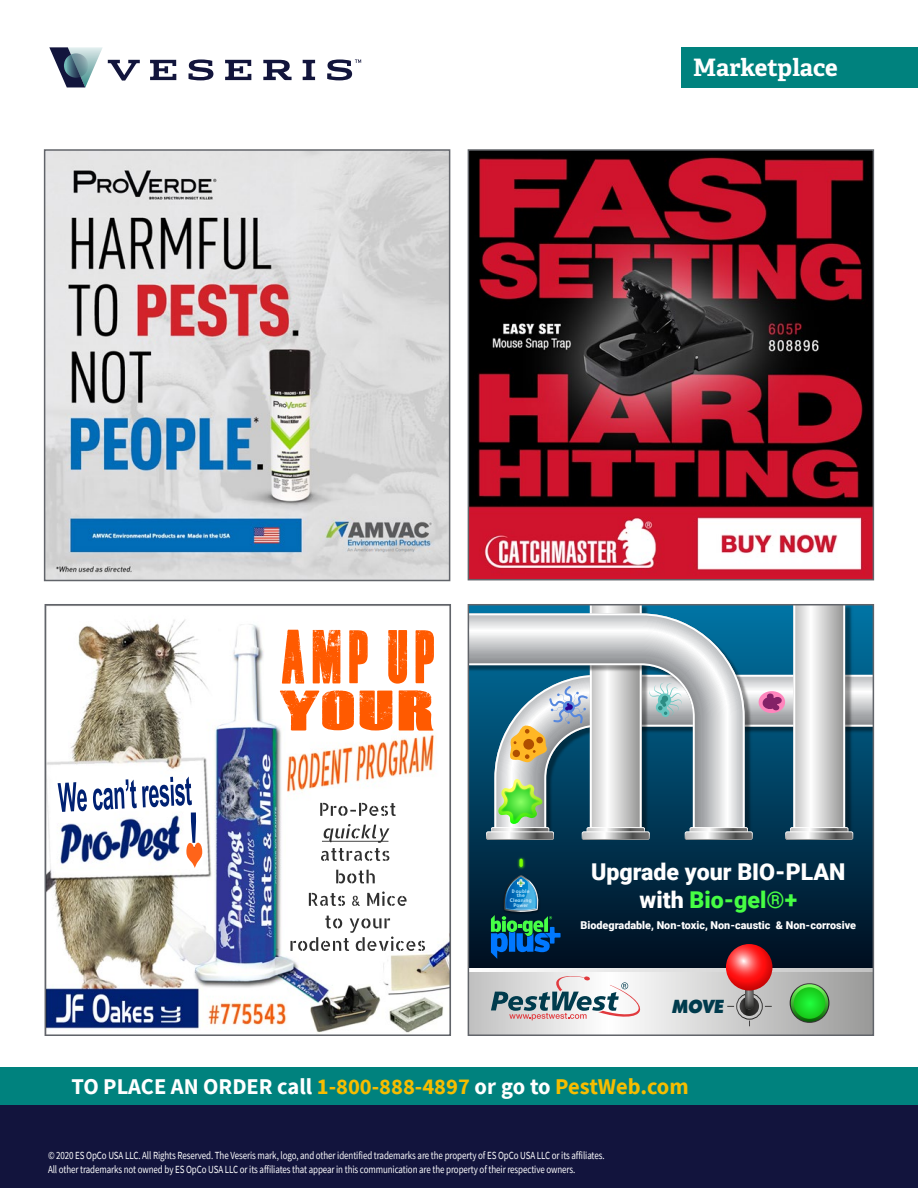
<style>
.page{position:relative;width:918px;height:1188px;background:#fff}
.page>*{position:absolute;margin:0;border:0;box-sizing:border-box;transform-origin:0 0}
.t1{font:700 24px "Adelle PE";letter-spacing:-.005em;color:#fff}
.t2{font:900 23.1px/27.8px "Roboto";color:#fff;text-align:center}
.t3{font:700 22.5px "Source Sans Pro";color:#f6bd00}
.t4{font:italic 800 18.3px "Montreal";color:#003b4d}
.t5{font:10.8px/13.5px "Source Sans Pro";letter-spacing:-.01em;color:#fff;scale:.82 1}
.t6{font:900 10.8px "Roboto";color:#fff}
.t7{font:800 5.25px/4.8px "FS Albert";letter-spacing:.025em;color:#a0d9f7;text-align:center}
.s1{color:#46fe44}
.s2{color:#fff}
</style>
<div class="page">
<svg style="left:49px;top:47px;width:91px;height:40px"></svg>
<svg style="left:150px;top:60px;width:26px;height:20px"></svg>
<svg style="left:189px;top:59px;width:24px;height:21px"></svg>
<svg style="left:225px;top:60px;width:26px;height:20px"></svg>
<svg style="left:263px;top:60px;width:29px;height:20px"></svg>
<svg style="left:303px;top:60px;width:12px;height:20px"></svg>
<svg style="left:327px;top:59px;width:34px;height:21px"></svg>
<div style="left:0;top:1067px;width:918px;height:52px;background:#00827e"></div>
<div style="left:0;top:1106px;width:918px;height:82px;background:#12143d"></div>
<div style="left:681px;top:47px;width:237px;height:40px;background:#00827e"></div>
<svg style="left:471px;top:607px;width:400px;height:361px;background:#00243c"></svg>
<svg style="left:471px;top:971px;width:400px;height:62px;background:#cccccb"></svg>
<svg style="left:537px;top:968px;width:334px;height:3px"></svg>
<svg style="left:790px;top:983px;width:39px;height:40px"></svg>
<svg style="left:740px;top:997px;width:19px;height:19px"></svg>
<div style="left:736px;top:993px;width:27px;height:27px;border:1px solid #fff;border-radius:50%"></div>
<svg style="left:791px;top:984px;width:37px;height:38px"></svg>
<svg style="left:794px;top:987px;width:31px;height:32px"></svg>
<svg style="left:745px;top:991px;width:9px;height:18px"></svg>
<svg style="left:726px;top:944px;width:46px;height:47px;background:#f33333"></svg>
<img style="left:502px;top:874px;width:38px;height:1px">
<svg style="left:491px;top:875px;width:70px;height:84px;background:#0f526c"></svg>
<svg style="left:753px;top:675px;width:118px;height:155px;background:#437087"></svg>
<svg style="left:471px;top:613px;width:15px;height:218px;background:#316a86"></svg>
<svg style="left:491px;top:975px;width:151px;height:45px"></svg>
<div style="left:759px;top:691px;width:26px;height:22px;background:#ff85bd;border-radius:50%"></div>
<img style="left:516px;top:855px;width:10px;height:16px">
<svg style="left:519px;top:859px;width:4px;height:8px"></svg>
<svg style="left:762px;top:607px;width:91px;height:233px"></svg>
<div style="left:786px;top:832px;width:67px;height:8px;border:1px solid #fff;border-radius:2px"></div>
<svg style="left:486px;top:607px;width:266px;height:233px;background:#8aa4ab"></svg>
<div style="left:468px;top:604px;width:406px;height:432px;border:2px solid #61646a"></div>
<img style="left:471px;top:152px;width:400px;height:425px">
<div style="left:468px;top:149px;width:406px;height:431px;border:2px solid #61646a"></div>
<img style="left:48px;top:619px;width:400px;height:414px">
<img style="left:320px;top:803px;width:76px;height:13px">
<img style="left:322px;top:824px;width:67px;height:19px">
<img style="left:331px;top:848px;width:58px;height:13px">
<img style="left:336px;top:870px;width:39px;height:13px">
<img style="left:309px;top:891px;width:76px;height:15px">
<img style="left:325px;top:916px;width:17px;height:12px">
<img style="left:350px;top:918px;width:40px;height:15px">
<img style="left:316px;top:936px;width:109px;height:15px">
<img style="left:186px;top:840px;width:16px;height:28px">
<div style="left:45px;top:604px;width:406px;height:432px;border:2px solid #61646a"></div>
<img style="left:47px;top:152px;width:400px;height:426px">
<div style="left:44px;top:149px;width:406px;height:432px;border:2px solid #61646a"></div>
<p class="t1" style="left:693px;top:50px;width:146px">Marketplace</p>
<p class="t7" style="left:510px;top:888px;width:23px">Double the<br>Cleaning<br>Power</p>
<p class="t2" style="left:591px;top:857px;width:256px">Upgrade your BIO-PLAN with <span class="s1">Bio-gel®+</span></p>
<p class="t6" style="left:581px;top:918px;width:277px">Biodegradable, Non-toxic, Non-caustic &amp; Non-corrosive</p>
<p class="t4" style="left:672px;top:994px;width:53px">MOVE</p>
<p class="t3" style="left:72px;top:1072px;width:619px"><span class="s2">TO PLACE AN ORDER call</span> 1-800-888-4897 <span class="s2">or go to</span> PestWeb.com</p>
<p class="t5" style="left:48px;top:1149px;width:680px">© 2020 ES OpCo USA LLC. All Rights Reserved. The Veseris mark, logo, and other identified trademarks are the property of ES OpCo USA LLC or its affiliates.<br>All other trademarks not owned by ES OpCo USA LLC or its affiliates that appear in this communication are the property of their respective owners.</p>
</div>
